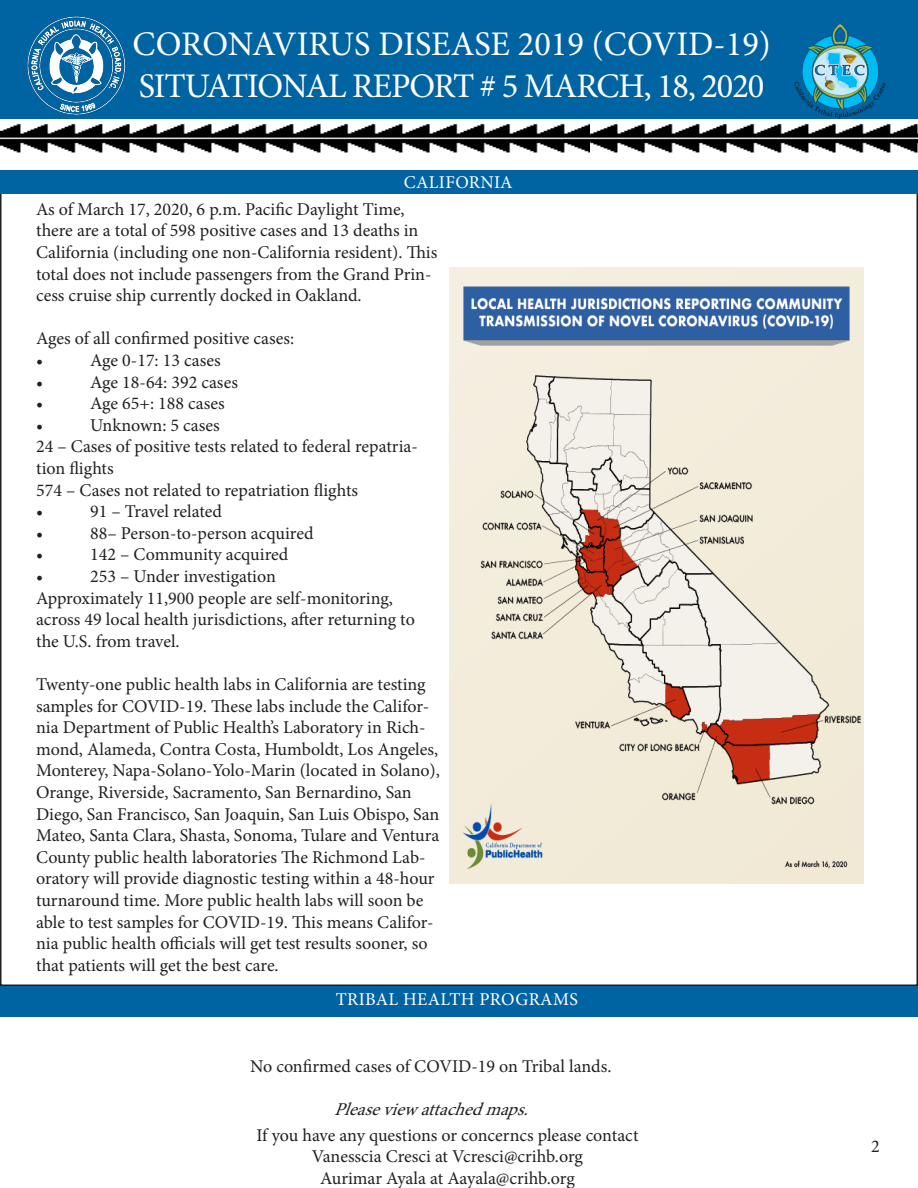
<style>
.page{position:relative;width:918px;height:1188px;background:#fff}
.page>*{position:absolute;margin:0;border:0;box-sizing:border-box;transform-origin:0 0}
.t1{font:34.5px "Minion Pro";color:#fff}
.t2{font:34.5px "Minion Pro";letter-spacing:-.03em;color:#fff}
.t3{font:18px/21.6px "Minion Pro";color:#231f20}
.Paragraph_Style_1{font:18px "Minion Pro";letter-spacing:.02em;color:#fff}
.t4{font:italic 18px "Minion Pro";color:#231f20}
</style>
<div class="page">
<div style="left:0;top:986px;width:918px;height:31px;background:#0064a2"></div>
<div style="left:0;top:169px;width:918px;height:25px;background:#0064a2"></div>
<img style="left:0;top:124px;width:590px;height:29px">
<img style="left:590px;top:124px;width:328px;height:29px">
<div style="left:0;top:0;width:918px;height:119px;background:#0064a2"></div>
<img style="left:27px;top:16px;width:99px;height:99px">
<img style="left:794px;top:24px;width:92px;height:95px">
<img style="left:450px;top:268px;width:414px;height:615px">
<p class="t1" style="left:133px;top:21px;width:640px">CORONAVIRUS DISEASE 2019 (COVID-19)</p>
<p class="t2" style="left:139px;top:63px;width:627px">SITUATIONAL REPORT # 5 MARCH, 18, 2020</p>
<p class="Paragraph_Style_1" style="left:404px;top:171px;width:110px">CALIFORNIA</p>
<p class="t3" style="left:36px;top:198px;width:403px">As of March 17, 2020, 6 p.m. Pacific Daylight Time, there are a total of 598 positive cases and 13 deaths in California (including one non-California resident). This total does not include passengers from the Grand Prin&shy;cess cruise ship currently docked in Oakland.</p>
<p class="t3" style="left:36px;top:328px;width:260px">Ages of all confirmed positive cases:</p>
<p class="t3" style="left:36px;top:350px;width:9px">•</p>
<p class="t3" style="left:90px;top:350px;width:132px">Age 0-17: 13 cases</p>
<p class="t3" style="left:36px;top:371px;width:9px">•</p>
<p class="t3" style="left:90px;top:371px;width:149px">Age 18-64: 392 cases</p>
<p class="t3" style="left:36px;top:393px;width:9px">•</p>
<p class="t3" style="left:90px;top:393px;width:136px">Age 65+: 188 cases</p>
<p class="t3" style="left:36px;top:414px;width:9px">•</p>
<p class="t3" style="left:90px;top:414px;width:131px">Unknown: 5 cases</p>
<p class="t3" style="left:36px;top:436px;width:383px">24 – Cases of positive tests related to federal repatria&shy;tion flights</p>
<p class="t3" style="left:36px;top:479px;width:324px">574 – Cases not related to repatriation flights</p>
<p class="t3" style="left:36px;top:501px;width:9px">•</p>
<p class="t3" style="left:90px;top:501px;width:133px">91 – Travel related</p>
<p class="t3" style="left:36px;top:522px;width:9px">•</p>
<p class="t3" style="left:90px;top:522px;width:225px">88– Person-to-person acquired</p>
<p class="t3" style="left:36px;top:544px;width:9px">•</p>
<p class="t3" style="left:90px;top:544px;width:200px">142 – Community acquired</p>
<p class="t3" style="left:36px;top:566px;width:9px">•</p>
<p class="t3" style="left:90px;top:566px;width:187px">253 – Under investigation</p>
<p class="t3" style="left:36px;top:587px;width:380px">Approximately 11,900 people are self-monitoring, across 49 local health jurisdictions, after returning to the U.S. from travel.</p>
<p class="t3" style="left:36px;top:674px;width:405px">Twenty-one public health labs in California are testing samples for COVID-19. These labs include the Califor&shy;nia Department of Public Health’s Laboratory in Rich&shy;mond, Alameda, Contra Costa, Humboldt, Los Angeles, Monterey, Napa-Solano-Yolo-Marin (located in Solano), Orange, Riverside, Sacramento, San Bernardino, San Diego, San Francisco, San Joaquin, San Luis Obispo, San Mateo, Santa Clara, Shasta, Sonoma, Tulare and Ventura County public health laboratories The Richmond Lab&shy;oratory will provide diagnostic testing within a 48-hour turnaround time. More public health labs will soon be able to test samples for COVID-19. This means Califor&shy;nia public health officials will get test results sooner, so that patients will get the best care.</p>
<p class="Paragraph_Style_1" style="left:336px;top:987px;width:244px">TRIBAL HEALTH PROGRAMS</p>
<p class="t3" style="left:250px;top:1056px;width:363px">No confirmed cases of COVID-19 on Tribal lands.</p>
<p class="t4" style="left:334px;top:1097px;width:204px">Pleaseviewattachedmaps.</p>
<p class="t3" style="left:256px;top:1124px;width:384px">If you have any questions or concerncs please contact</p>
<p class="t3" style="left:312px;top:1146px;width:273px">Vanesscia Cresci at Vcresci@crihb.org</p>
<p class="t3" style="left:320px;top:1168px;width:256px">Aurimar Ayala at Aayala@crihb.org</p>
<p class="t3" style="left:871px;top:1136px;width:10px">2</p>
</div>
